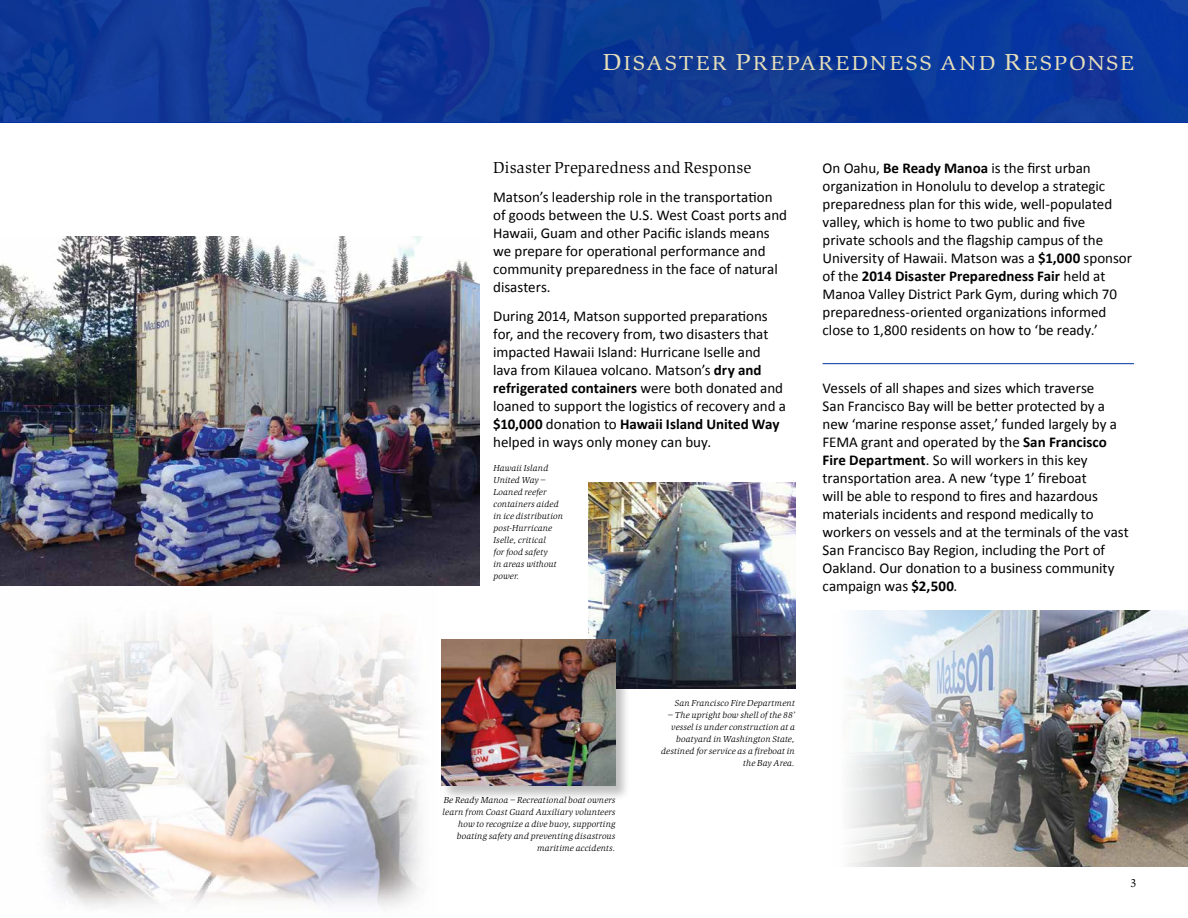
<style>
.page{position:relative;width:1188px;height:918px;background:#fff}
.page>*{position:absolute;margin:0;border:0;box-sizing:border-box;transform-origin:0 0}
.t1{font:21px "Slimbach";letter-spacing:.085em;color:#e7dfba;scale:1.15 1}
.t2{font:16.5px "Slimbach";letter-spacing:.005em;color:#000}
.t3{font:15px/18px "Calibri";color:#000}
.t4{font:12px "Slimbach";color:#000}
.t5{font:9px/12px "Slimbach Itlic";letter-spacing:.02em;color:#000;text-align:right}
.s1{font-size:24px}
.s2{font-weight:700}
</style>
<div class="page">
<img style="left:46px;top:623px;width:378px;height:284px">
<hr style="left:823px;top:363px;width:311px;height:1px;background:#0032a0">
<img style="left:0;top:237px;width:480px;height:349px">
<img style="left:0;top:0;width:1188px;height:122px">
<img style="left:588px;top:483px;width:208px;height:206px">
<img style="left:849px;top:610px;width:339px;height:256px">
<div style="left:441px;top:638px;width:190px;height:163px;background:#000;opacity:.25"></div>
<img style="left:442px;top:639px;width:173px;height:147px">
<h1 class="t1" style="left:603px;top:49px;width:464px"><span class="s1">D</span>ISASTER <span class="s1">P</span>REPAREDNESS AND <span class="s1">R</span>ESPONSE</h1>
<p class="t2" style="left:493px;top:157px;width:260px">Disaster Preparedness and Response</p>
<p class="t3" style="left:493px;top:188px;width:295px">Matson’s leadership role in the transportation of goods between the U.S. West Coast ports and Hawaii, Guam and other Pacific islands means we prepare for operational performance and community preparedness in the face of natural disasters.</p>
<p class="t3" style="left:493px;top:307px;width:294px">During 2014, Matson supported preparations for, and the recovery from, two disasters that impacted Hawaii Island: Hurricane Iselle and lava from Kilauea volcano. Matson’s <span class="s2">dry and refrigerated containers</span> were both donated and loaned to support the logistics of recovery and a <span class="s2">$10,000</span> donation to <span class="s2">Hawaii Island United Way </span>helped in ways only money can buy.</p>
<p class="t5" style="left:494px;top:463px;width:71px;text-align:left">Hawaii Island<br>United Way –<br>Loaned reefer containers aided in ice distribution post-Hurricane<br>Iselle, critical<br>for food safety<br>in areas without power.</p>
<p class="t3" style="left:823px;top:159px;width:311px">On Oahu, <span class="s2">Be Ready Manoa</span> is the first urban organization in Honolulu to develop a strategic preparedness plan for this wide, well-populated valley, which is home to two public and five<br>private schools and the flagship campus of the University of Hawaii. Matson was a <span class="s2">$1,000</span> sponsor of the <span class="s2">2014 Disaster Preparedness Fair</span> held at Manoa Valley District Park Gym, during which 70 preparedness-oriented organizations informed close to 1,800 residents on how to ‘be ready.’</p>
<p class="t3" style="left:823px;top:379px;width:308px">Vessels of all shapes and sizes which traverse<br>San Francisco Bay will be better protected by a new ‘marine response asset,’ funded largely by a FEMA grant and operated by the <span class="s2">San Francisco Fire Department</span>. So will workers in this key transportation area. A new ‘type 1’ fireboat<br>will be able to respond to fires and hazardous materials incidents and respond medically to workers on vessels and at the terminals of the vast San Francisco Bay Region, including the Port of Oakland. Our donation to a business community campaign was <span class="s2">$2,500</span>.</p>
<p class="t5" style="left:443px;top:795px;width:175px">Be Ready Manoa – Recreational boat owners learn from Coast Guard Auxiliary volunteers how to recognize a dive buoy, supporting boating safety and preventing disastrous maritime accidents.</p>
<p class="t5" style="left:675px;top:698px;width:122px">San Francisco Fire Department</p>
<p class="t5" style="left:661px;top:710px;width:135px">– The upright bow shell of the 88’ vessel is under construction at a boatyard in Washington State, destined for service as a fireboat in the Bay Area.</p>
<p class="t4" style="left:1131px;top:875px;width:8px">3</p>
</div>
